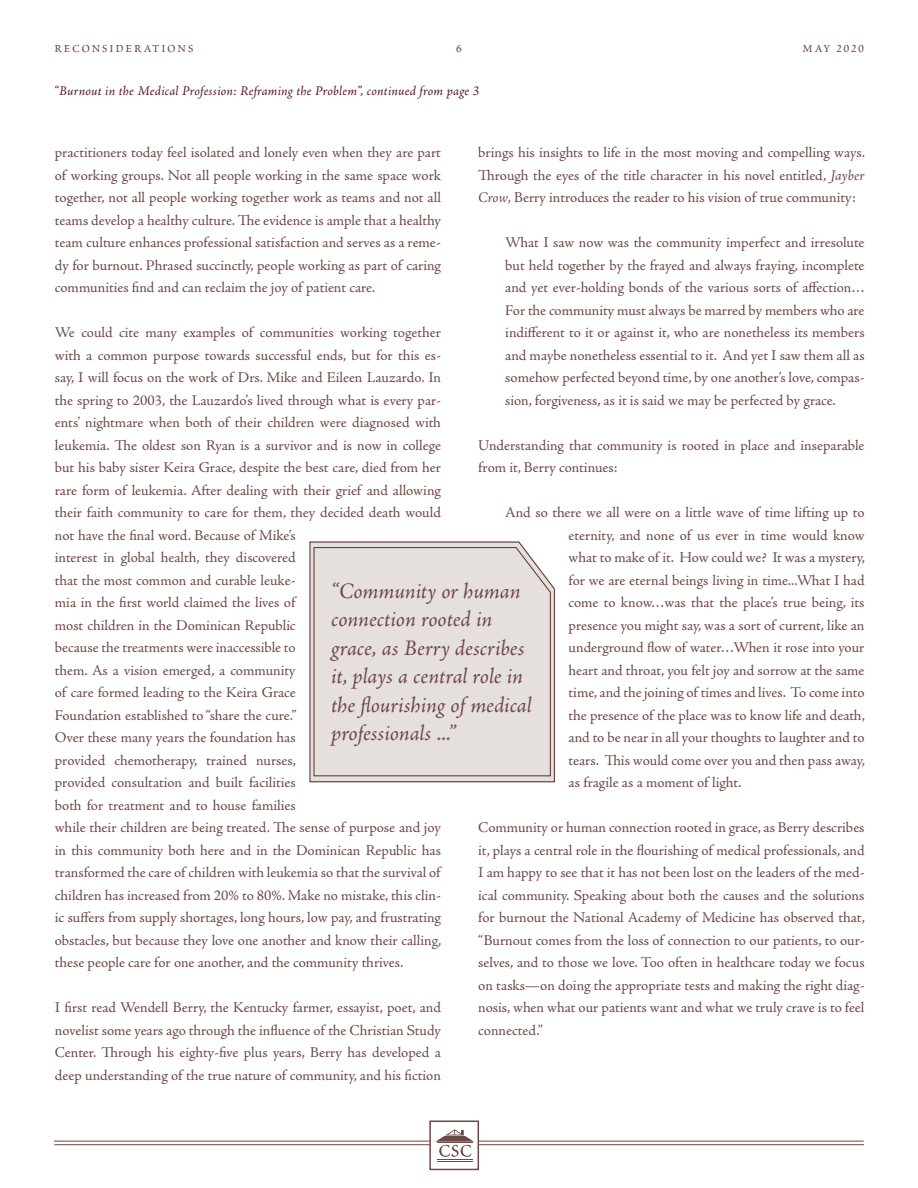
<style>
.page{position:relative;width:918px;height:1188px;background:#fff}
.page>*{position:absolute;margin:0;border:0;box-sizing:border-box;transform-origin:0 0}
.t1{font:italic 22.5px/28.5px "Adobe Jenson Pro";letter-spacing:-.005em;color:#6d4946}
.t2{font:16.5px "Poetica Roman Small Caps";letter-spacing:.08em;color:#6d4946}
.t3{font:15px/22.5px "Adobe Jenson Pro";letter-spacing:-.005em;color:#6d4946;text-align:justify}
.t4{font:italic 13.5px "Adobe Jenson Pro";letter-spacing:.015em;color:#511420}
.s1{font-style:italic}
</style>
<div class="page">
<hr style="left:54px;top:1144px;width:810px;height:1px;background:#6d4946">
<hr style="left:54px;top:1141px;width:810px;height:1px;background:#6d4946">
<div style="left:429px;top:1121px;width:50px;height:49px;background:#fff;border:2px solid #6d4946"></div>
<hr style="left:437px;top:1161px;width:35px;height:1px;background:#6d4946">
<hr style="left:437px;top:1160px;width:35px;height:1px;background:#6d4946">
<svg style="left:435px;top:1129px;width:39px;height:28px"></svg>
<svg style="left:309px;top:541px;width:246px;height:242px;background:#cbbfbc"></svg>
<div style="left:313px;top:546px;width:238px;height:231px;background:#e5dfde"></div>
<p class="t2" style="left:54px;top:39px;width:141px">reconsiderations</p>
<p class="t2" style="left:456px;top:39px;width:7px">6</p>
<p class="t2" style="left:802px;top:39px;width:63px">may 2020</p>
<p class="t4" style="left:54px;top:83px;width:427px">“Burnout in the Medical Profession: Reframing the Problem”, continued from page 3</p>
<p class="t3" style="left:55px;top:141px;width:388px">practitioners today feel isolated and lonely even when they are part of working groups. Not all people working in the same space work together, not all people working together work as teams and not all teams develop a healthy culture. The evidence is ample that a healthy team culture enhances professional satisfaction and serves as a reme&shy;dy for burnout. Phrased succinctly, people working as part of caring communities find and can reclaim the joy of patient care.</p>
<p class="t3" style="left:55px;top:321px;width:388px;text-align:left">We could cite many examples of communities working together with a common purpose towards successful ends, but for this es&shy;say, I will focus on the work of Drs. Mike and Eileen Lauzardo. In the spring to 2003, the Lauzardo’s lived through what is every par&shy;ents’ nightmare when both of their children were diagnosed with leukemia. The oldest son Ryan is a survivor and is now in college but his baby sister Keira Grace, despite the best care, died from her rare form of leukemia. After dealing with their grief and allowing their faith community to care for them, they decided death would not have the final word. Because of Mike’s<br>interest in global health, they discovered<br>that the most common and curable leuke-<br>mia in the first world claimed the lives of<br>most children in the Dominican Republic<br>because the treatments were inaccessible to<br>them. As a vision emerged, a community<br>of care formed leading to the Keira Grace<br>Foundation established to “share the cure.”<br>Over these many years the foundation has<br>provided chemotherapy, trained nurses,<br>provided consultation and built facilities<br>both for treatment and to house families<br>while their children are being treated. The sense of purpose and joy in this community both here and in the Dominican Republic has transformed the care of children with leukemia so that the survival of children has increased from 20% to 80%. Make no mistake, this clin&shy;ic suffers from supply shortages, long hours, low pay, and frustrating obstacles, but because they love one another and know their calling, these people care for one another, and the community thrives.</p>
<p class="t3" style="left:55px;top:996px;width:388px">I first read Wendell Berry, the Kentucky farmer, essayist, poet, and novelist some years ago through the influence of the Christian Study Center. Through his eighty-five plus years, Berry has developed a deep understanding of the true nature of community, and his fiction</p>
<p class="t3" style="left:478px;top:141px;width:388px">brings his insights to life in the most moving and compelling ways.<br>Through the eyes of the title character in his novel entitled, <span class="s1">Jayber Crow</span>, Berry introduces the reader to his vision of true community:</p>
<p class="t3" style="left:505px;top:231px;width:361px">What I saw now was the community imperfect and irresolute but held together by the frayed and always fraying, incomplete and yet ever-holding bonds of the various sorts of affection… For the community must always be marred by members who are indifferent to it or against it, who are nonetheless its members and maybe nonetheless essential to it. And yet I saw them all as somehow perfected beyond time, by one another’s love, compas&shy;sion, forgiveness, as it is said we may be perfected by grace.</p>
<p class="t3" style="left:478px;top:434px;width:388px">Understanding that community is rooted in place and inseparable from it, Berry continues:</p>
<p class="t3" style="left:569px;top:501px;width:298px;text-indent:-63px">And so there we all were on a little wave of time lifting up to eternity, and none of us ever in time would know what to make of it. How could we? It was a mystery, for we are eternal beings living in time...What I had come to know…was that the place’s true being, its presence you might say, was a sort of current, like an underground flow of water…When it rose into your heart and throat, you felt joy and sorrow at the same time, and the joining of times and lives. To come into the presence of the place was to know life and death, and to be near in all your thoughts to laughter and to tears. This would come over you and then pass away, as fragile as a moment of light.</p>
<p class="t3" style="left:478px;top:816px;width:388px">Community or human connection rooted in grace, as Berry describes it, plays a central role in the flourishing of medical professionals, and I am happy to see that it has not been lost on the leaders of the med&shy;ical community. Speaking about both the causes and the solutions for burnout the National Academy of Medicine has observed that, “Burnout comes from the loss of connection to our patients, to our&shy;selves, and to those we love. Too often in healthcare today we focus on tasks—on doing the appropriate tests and making the right diag&shy;nosis, when what our patients want and what we truly crave is to feel connected.”</p>
<p class="t1" style="left:331px;top:578px;width:202px">“Community or human connection rooted in grace, as Berry describes it, plays a central role in the flourishing of medical professionals ...”</p>
</div>
